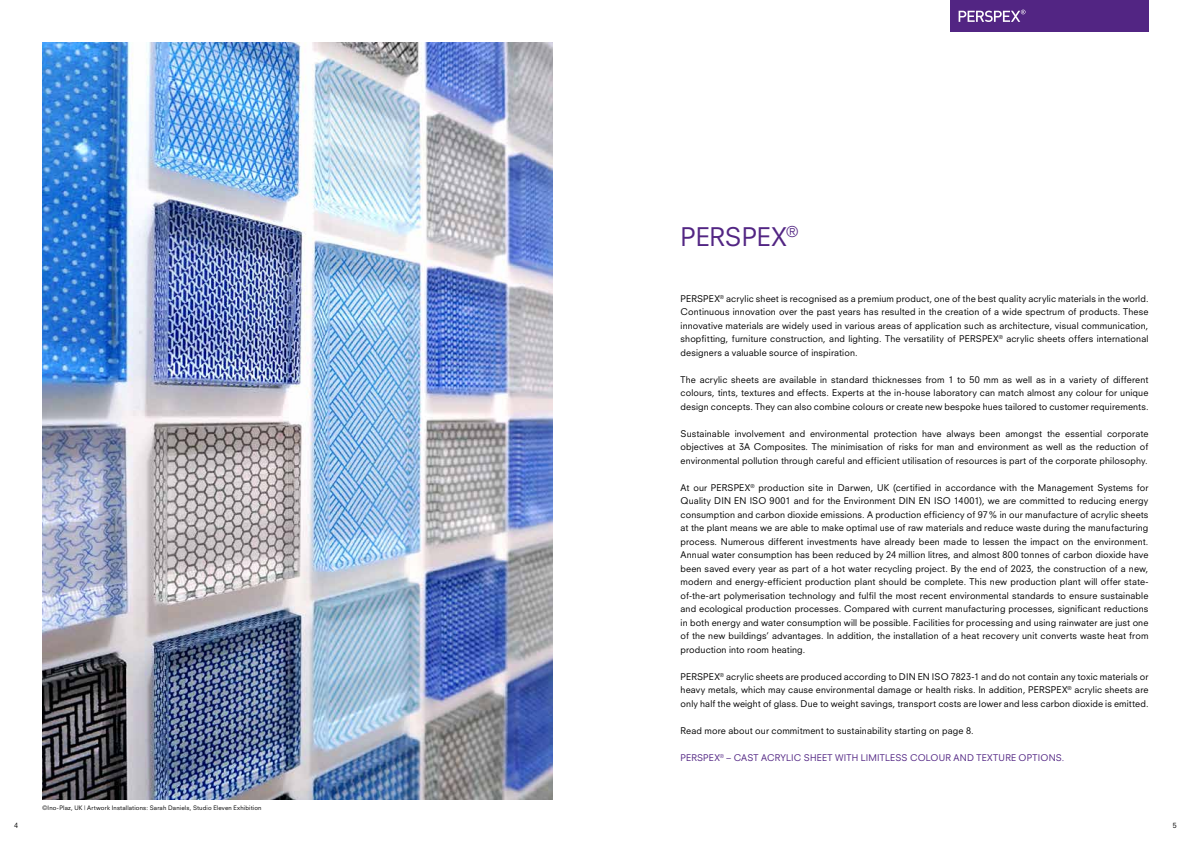
<style>
.page{position:relative;width:1191px;height:842px;background:#fff}
.page>*{position:absolute;margin:0;border:0;box-sizing:border-box;transform-origin:0 0}
.t1{font:25px "Neuzeit SLT Std";color:#522583}
.t2{font:9px/13.5px "Neuzeit SLT Std";letter-spacing:.015em;color:#000;text-align:justify}
.t3{font:9px "Neuzeit SLT Std";letter-spacing:.02em;color:#522583}
.t4{font:7px "Neuzeit SLT Std";color:#000}
.t5{font:6px "Neuzeit SLT Std";letter-spacing:.03em;color:#000}
</style>
<div class="page">
<img style="left:43px;top:43px;width:510px;height:756px">
<div style="left:950px;top:0;width:198px;height:31px;background:#522583"></div>
<svg style="left:958px;top:10px;width:67px;height:12px"></svg>
<h1 class="t1" style="left:680px;top:221px;width:119px">PERSPEX<sup>®</sup></h1>
<p class="t5" style="left:43px;top:804px;width:220px">©Ino-Plaz, UK | Artwork Installations: Sarah Daniels, Studio Eleven Exhibition</p>
<p class="t2" style="left:680px;top:291px;width:469px">PERSPEX<sup>®</sup> acrylic sheet is recognised as a premium product, one of the best quality acrylic materials in the world.<br>Continuous innovation over the past years has resulted in the creation of a wide spectrum of products. These innovative materials are widely used in various areas of application such as architecture, visual communication, shopfitting, furniture construction, and lighting. The versatility of PERSPEX<sup>®</sup> acrylic sheets offers international designers a valuable source of inspiration.</p>
<p class="t2" style="left:680px;top:372px;width:469px">The acrylic sheets are available in standard thicknesses from 1 to 50 mm as well as in a variety of different colours, tints, textures and effects. Experts at the in-house laboratory can match almost any colour for unique design concepts. They can also combine colours or create new bespoke hues tailored to customer requirements.</p>
<p class="t2" style="left:680px;top:426px;width:469px">Sustainable involvement and environmental protection have always been amongst the essential corporate objectives at 3A Composites. The minimisation of risks for man and environment as well as the reduction of environmental pollution through careful and efficient utilisation of resources is part of the corporate philosophy.</p>
<p class="t2" style="left:680px;top:480px;width:469px">At our PERSPEX<sup>®</sup> production site in Darwen, UK (certified in accordance with the Management Systems for Quality DIN EN ISO 9001 and for the Environment DIN EN ISO 14001), we are committed to reducing energy consumption and carbon dioxide emissions. A production efficiency of 97% in our manufacture of acrylic sheets at the plant means we are able to make optimal use of raw materials and reduce waste during the manufacturing process. Numerous different investments have already been made to lessen the impact on the environment.<br>Annual water consumption has been reduced by 24 million litres, and almost 800 tonnes of carbon dioxide have been saved every year as part of a hot water recycling project. By the end of 2023, the construction of a new, modern and energy-efficient production plant should be complete. This new production plant will offer state&shy;of-the-art polymerisation technology and fulfil the most recent environmental standards to ensure sustainable and ecological production processes. Compared with current manufacturing processes, significant reductions in both energy and water consumption will be possible. Facilities for processing and using rainwater are just one of the new buildings’ advantages. In addition, the installation of a heat recovery unit converts waste heat from production into room heating.</p>
<p class="t2" style="left:680px;top:669px;width:469px">PERSPEX<sup>®</sup> acrylic sheets are produced according to DIN EN ISO 7823-1 and do not contain any toxic materials or heavy metals, which may cause environmental damage or health risks. In addition, PERSPEX<sup>®</sup> acrylic sheets are only half the weight of glass. Due to weight savings, transport costs are lower and less carbon dioxide is emitted.</p>
<p class="t2" style="left:680px;top:723px;width:295px">Read more about our commitment to sustainability starting on page 8.</p>
<p class="t3" style="left:680px;top:752px;width:385px">PERSPEX<sup>®</sup> – CAST ACRYLIC SHEET WITH LIMITLESS COLOUR AND TEXTURE OPTIONS.</p>
<p class="t4" style="left:14px;top:821px;width:5px">4</p>
<p class="t4" style="left:1172px;top:821px;width:5px">5</p>
</div>
